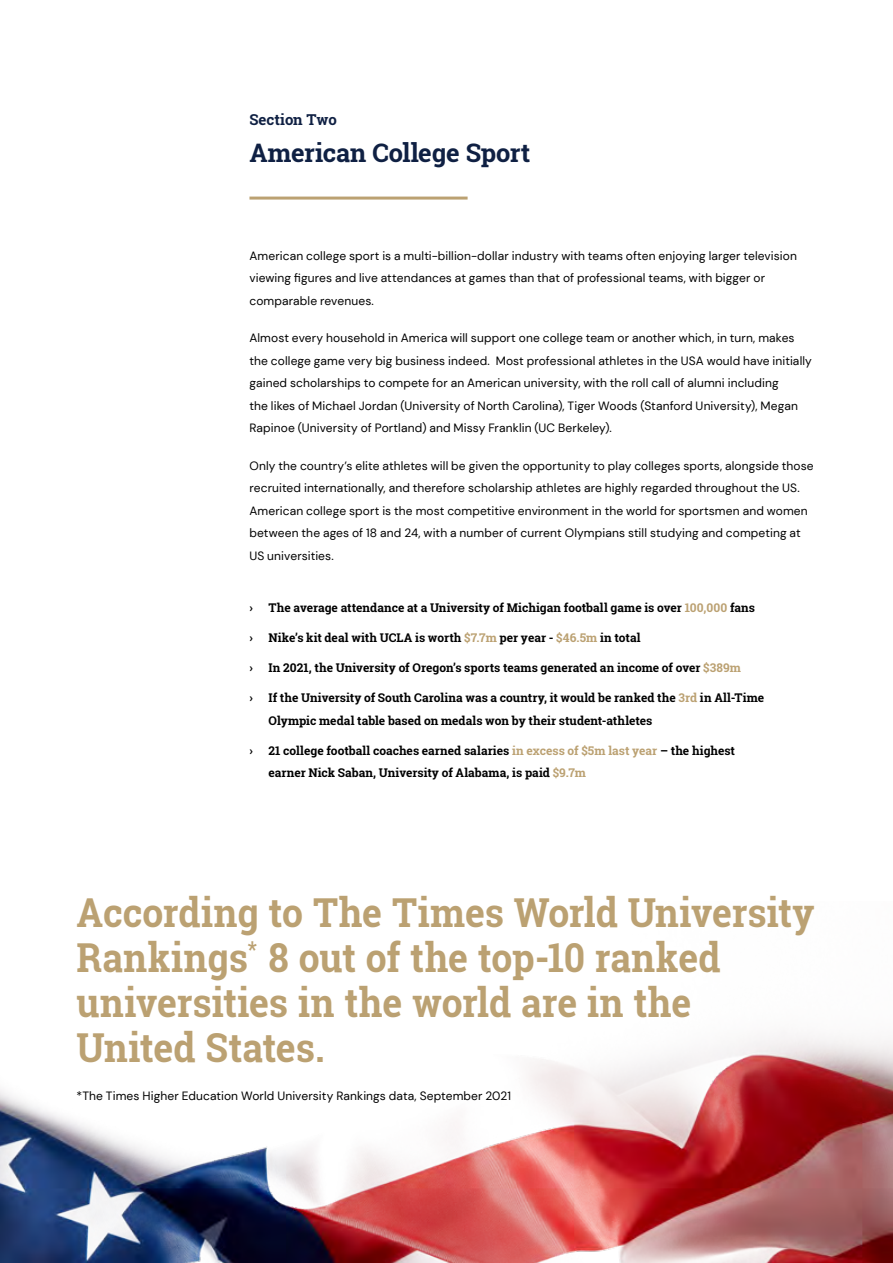
<style>
.page{position:relative;width:893px;height:1263px;background:#fff}
.page>*{position:absolute;margin:0;border:0;box-sizing:border-box;transform-origin:0 0}
.t1{font:700 39.9px/45px "Roboto Slab";letter-spacing:-.005em;color:#bba172;scale:.94 1}
.t2{font:700 25.5px "Roboto Slab";letter-spacing:-.01em;color:#0f2043}
.t3{font:700 15px "Roboto Slab";color:#0f2043}
.t4{font:12px/22.5px "DM Sans";letter-spacing:.01em;color:#000}
.t5{font:700 12px/22.5px "Roboto Slab";color:#000}
.s1{color:#bba172}
</style>
<div class="page">
<hr style="left:249px;top:197px;width:219px;height:3px;background:#bba172">
<img style="left:0;top:1034px;width:893px;height:229px">
<p class="t3" style="left:249px;top:109px;width:89px">Section Two</p>
<h2 class="t2" style="left:249px;top:135px;width:282px">American College Sport</h2>
<p class="t4" style="left:249px;top:244px;width:549px">American college sport is a multi-billion-dollar industry with teams often enjoying larger television viewing figures and live attendances at games than that of professional teams, with bigger or comparable revenues.</p>
<p class="t4" style="left:249px;top:327px;width:564px">Almost every household in America will support one college team or another which, in turn, makes the college game very big business indeed. Most professional athletes in the USA would have initially gained scholarships to compete for an American university, with the roll call of alumni including<br>the likes of Michael Jordan (University of North Carolina), Tiger Woods (Stanford University), Megan Rapinoe (University of Portland) and Missy Franklin (UC Berkeley).</p>
<p class="t4" style="left:249px;top:454px;width:566px">Only the country’s elite athletes will be given the opportunity to play colleges sports, alongside those recruited internationally, and therefore scholarship athletes are highly regarded throughout the US.<br>American college sport is the most competitive environment in the world for sportsmen and women between the ages of 18 and 24, with a number of current Olympians still studying and competing at US universities.</p>
<p class="t5" style="left:249px;top:596px;width:5px">›</p>
<p class="t5" style="left:269px;top:596px;width:488px">The average attendance at a University of Michigan football game is over <span class="s1">100,000</span> fans</p>
<p class="t5" style="left:249px;top:626px;width:5px">›</p>
<p class="t5" style="left:269px;top:626px;width:374px">Nike’s kit deal with UCLA is worth <span class="s1">$7.7m</span> per year - <span class="s1">$46.5m</span> in total</p>
<p class="t5" style="left:249px;top:656px;width:5px">›</p>
<p class="t5" style="left:269px;top:656px;width:474px">In 2021, the University of Oregon’s sports teams generated an income of over <span class="s1">$389m</span></p>
<p class="t5" style="left:249px;top:686px;width:5px">›</p>
<p class="t5" style="left:269px;top:686px;width:497px">If the University of South Carolina was a country, it would be ranked the <span class="s1">3rd</span> in All-Time<br>Olympic medal table based on medals won by their student-athletes</p>
<p class="t5" style="left:249px;top:739px;width:5px">›</p>
<p class="t5" style="left:269px;top:739px;width:468px">21 college football coaches earned salaries <span class="s1">in excess of $5m last year</span> – the highest earner Nick Saban, University of Alabama, is paid <span class="s1">$9.7m</span></p>
<h1 class="t1" style="left:77px;top:890px;width:787px">According to The Times World University<br>Rankings<sup>*</sup> 8 out of the top-10 ranked universities in the world are in the<br>United States.</h1>
<p class="t4" style="left:77px;top:1084px;width:436px">*The Times Higher Education World University Rankings data, September 2021</p>
</div>
